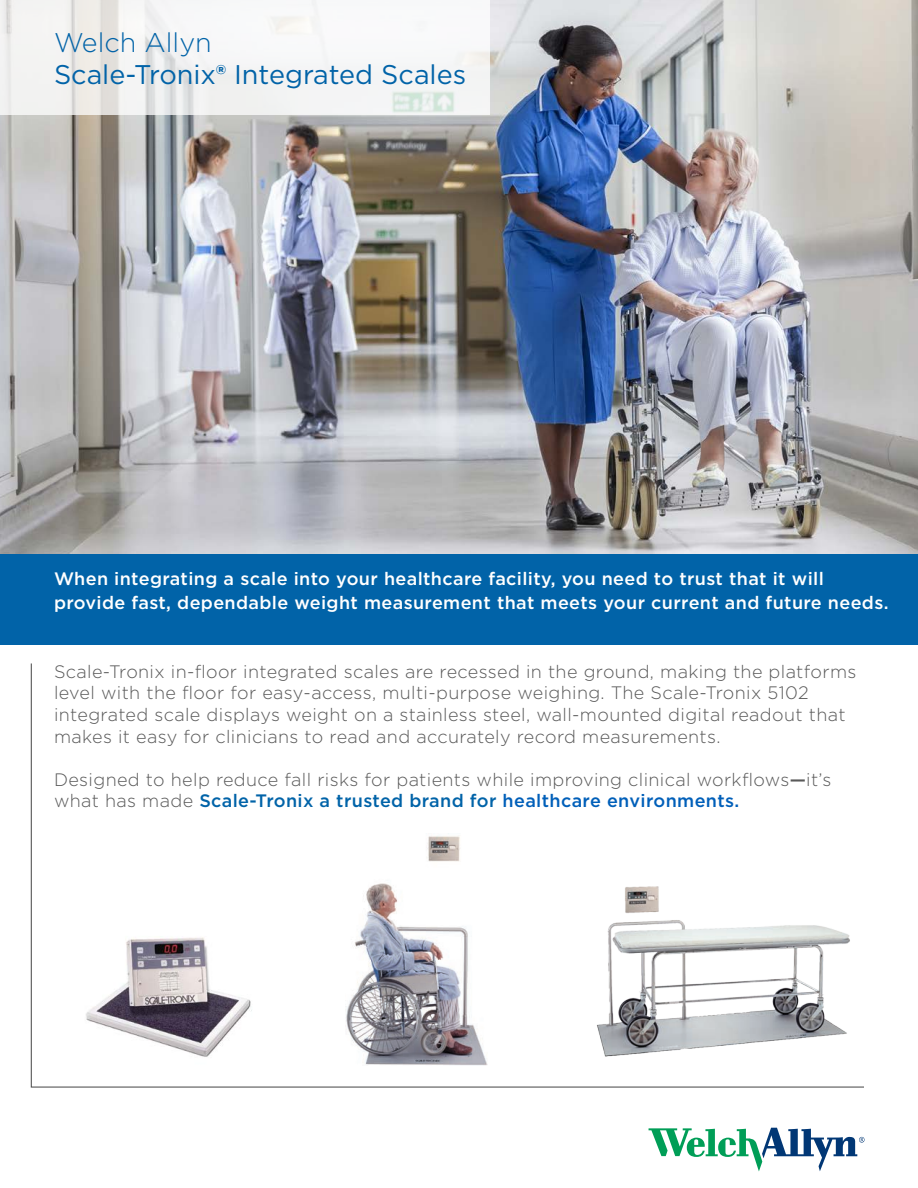
<style>
.page{position:relative;width:918px;height:1188px;background:#fff}
.page>*{position:absolute;margin:0;border:0;box-sizing:border-box;transform-origin:0 0}
.t1{font:27px "Gotham";color:#0163a8}
.t2{font:300 27px "Gotham";color:#0163a8}
.t3{font:300 18px/21.6px "Gotham";letter-spacing:.02em;color:#595959}
.t4{font:500 18px/24px "Gotham";letter-spacing:.02em;color:#fff}
.s1{font-weight:700}
.s2{font-weight:500}
.s3{font-weight:500;color:#0163a8}
.s4{font-weight:500;color:#005fb9}
</style>
<div class="page">
<img style="left:0;top:0;width:918px;height:554px">
<svg style="left:0;top:0;width:490px;height:114px;fill:#f4f4f4"></svg>
<div style="left:0;top:554px;width:918px;height:91px;background:#0163a8"></div>
<svg style="left:30px;top:663px;width:834px;height:425px"></svg>
<img style="left:579px;top:832px;width:285px;height:248px">
<img style="left:346px;top:833px;width:142px;height:232px">
<img style="left:80px;top:914px;width:176px;height:159px">
<svg style="left:649px;top:1128px;width:216px;height:43px"></svg>
<p class="t2" style="left:54px;top:25px;width:159px">Welch Allyn</p>
<p class="t1" style="left:54px;top:57px;width:414px">Scale-Tronix<span class="s1">®</span> Integrated Scales</p>
<p class="t4" style="left:54px;top:566px;width:836px">When integrating a scale into your healthcare facility, you need to trust that it will provide fast, dependable weight measurement that meets your current and future needs.</p>
<p class="t3" style="left:54px;top:660px;width:804px">Scale-Tronix in-floor integrated scales are recessed in the ground, making the platforms level with the floor for easy-access, multi-purpose weighing. The Scale-Tronix 5102 integrated scale displays weight on a stainless steel, wall-mounted digital readout that makes it easy for clinicians to read and accurately record measurements.</p>
<p class="t3" style="left:54px;top:768px;width:779px">Designed to help reduce fall risks for patients while improving clinical workflows<span class="s2">—</span>it’s what has made <span class="s3">Scale-Tronix a trusted brand for</span> <span class="s4">healthcare environments.</span></p>
</div>
